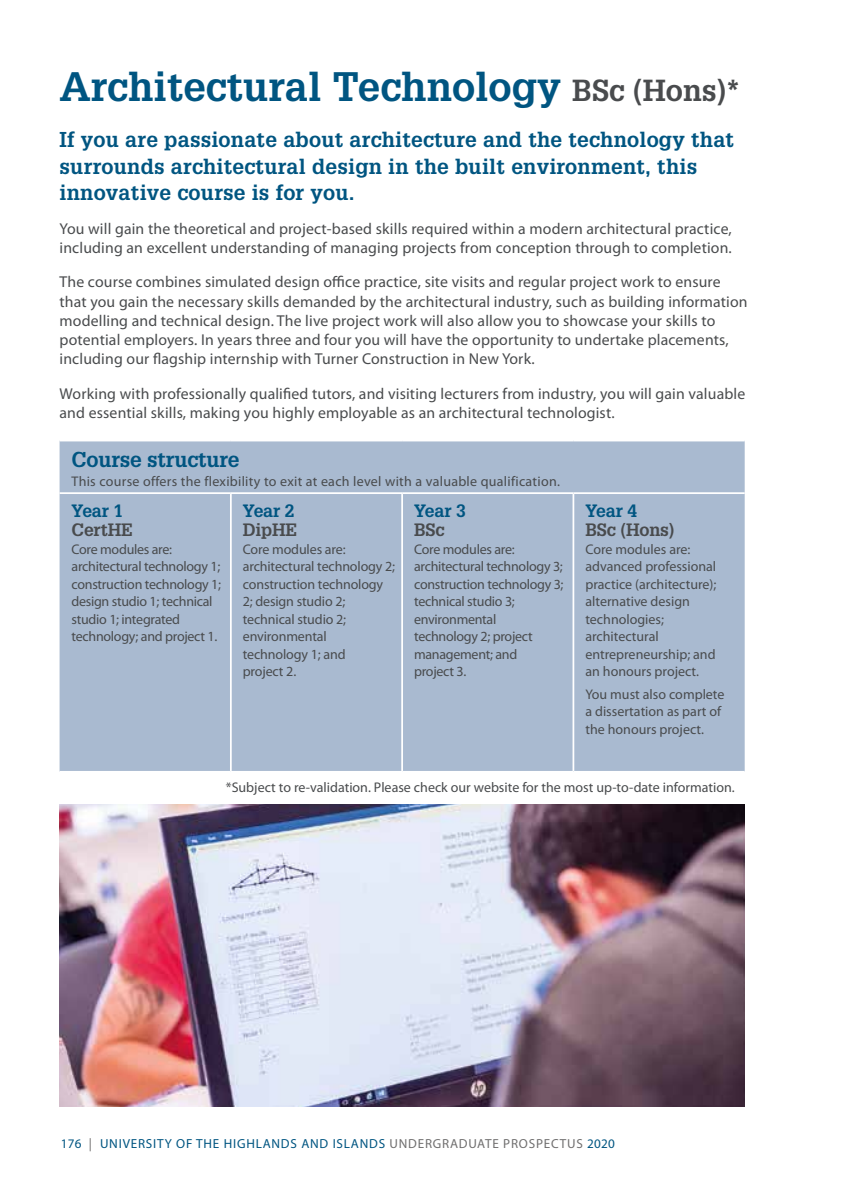
<style>
.page{position:relative;width:844px;height:1191px;background:#fff}
.page>*{position:absolute;margin:0;border:0;box-sizing:border-box;transform-origin:0 0}
.t1{font:700 40.25px "Glypha";color:#005581}
.t2{font:700 21px/26.2px "Glypha";letter-spacing:.01em;color:#005581}
.t3{font:700 21px "Glypha";letter-spacing:-.01em;color:#005581}
.t4{font:700 17.5px "Glypha";letter-spacing:-.01em;color:#494b4d}
.t5{font:700 17.5px "Glypha";letter-spacing:-.01em;color:#005581}
.t6{font:15.75px/19.2px "Myriad Pro";letter-spacing:.01em;color:#494b4d}
.t7{font:14px/17.5px "Myriad Pro";letter-spacing:-.01em;color:#494b4d}
.t8{font:14px "Myriad Pro";letter-spacing:.02em;color:#494b4d}
.t9{font:13.12px "Myriad Pro";letter-spacing:.06em;color:#005581}
.s1{font-size:29.75px;color:#494b4d}
.s2{color:#706f6f}
</style>
<div class="page">
<div style="left:60px;top:441px;width:684px;height:330px;background:#a9bad0"></div>
<hr style="left:401px;top:494px;width:2px;height:277px;background:#fff">
<hr style="left:231px;top:492px;width:171px;height:2px;background:#fff">
<hr style="left:402px;top:492px;width:171px;height:2px;background:#fff">
<hr style="left:60px;top:492px;width:171px;height:2px;background:#fff">
<hr style="left:230px;top:494px;width:2px;height:277px;background:#fff">
<hr style="left:573px;top:492px;width:171px;height:2px;background:#fff">
<hr style="left:572px;top:494px;width:2px;height:277px;background:#fff">
<img style="left:60px;top:804px;width:684px;height:302px">
<h1 class="t1" style="left:60px;top:62px;width:681px">Architectural Technology <span class="s1">BSc (Hons)*</span></h1>
<h2 class="t2" style="left:60px;top:126px;width:676px">If you are passionate about architecture and the technology that surrounds architectural design in the built environment, this innovative course is for you.</h2>
<p class="t6" style="left:60px;top:219px;width:673px">You will gain the theoretical and project-based skills required within a modern architectural practice, including an excellent understanding of managing projects from conception through to completion.</p>
<p class="t6" style="left:60px;top:272px;width:689px">The course combines simulated design office practice, site visits and regular project work to ensure that you gain the necessary skills demanded by the architectural industry, such as building information modelling and technical design. The live project work will also allow you to showcase your skills to potential employers. In years three and four you will have the opportunity to undertake placements, including our flagship internship with Turner Construction in New York.</p>
<p class="t6" style="left:60px;top:383px;width:687px">Working with professionally qualified tutors, and visiting lecturers from industry, you will gain valuable and essential skills, making you highly employable as an architectural technologist.</p>
<h2 class="t3" style="left:71px;top:446px;width:169px">Course structure</h2>
<p class="t8" style="left:71px;top:473px;width:490px">This course offers the flexibility to exit at each level with a valuable qualification.</p>
<p class="t5" style="left:71px;top:500px;width:53px">Year 1</p>
<p class="t4" style="left:71px;top:519px;width:63px">CertHE</p>
<p class="t7" style="left:71px;top:540px;width:151px">Core modules are: architectural technology 1; construction technology 1; design studio 1; technical studio 1; integrated technology; and project 1.</p>
<p class="t5" style="left:243px;top:500px;width:53px">Year 2</p>
<p class="t4" style="left:243px;top:519px;width:56px">DipHE</p>
<p class="t7" style="left:243px;top:540px;width:154px">Core modules are: architectural technology 2; construction technology<br>2; design studio 2; technical studio 2; environmental technology 1; and<br>project 2.</p>
<p class="t5" style="left:414px;top:500px;width:53px">Year 3</p>
<p class="t4" style="left:414px;top:519px;width:32px">BSc</p>
<p class="t7" style="left:414px;top:540px;width:151px">Core modules are: architectural technology 3; construction technology 3; technical studio 3; environmental technology 2; project management; and<br>project 3.</p>
<p class="t5" style="left:585px;top:500px;width:53px">Year 4</p>
<p class="t4" style="left:585px;top:519px;width:91px">BSc (Hons)</p>
<p class="t7" style="left:585px;top:540px;width:132px">Core modules are: advanced professional practice (architecture); alternative design technologies; architectural entrepreneurship; and an honours project.</p>
<p class="t7" style="left:585px;top:685px;width:141px">You must also complete a dissertation as part of the honours project.</p>
<p class="t7" style="left:226px;top:778px;width:510px">*Subject to re-validation. Please check our website for the most up-to-date information.</p>
<p class="t9" style="left:61px;top:1135px;width:555px">176 <span class="s2">|</span> UNIVERSITY OF THE HIGHLANDS AND ISLANDS <span class="s2">UNDERGRADUATE PROSPECTUS</span> 2020</p>
</div>
